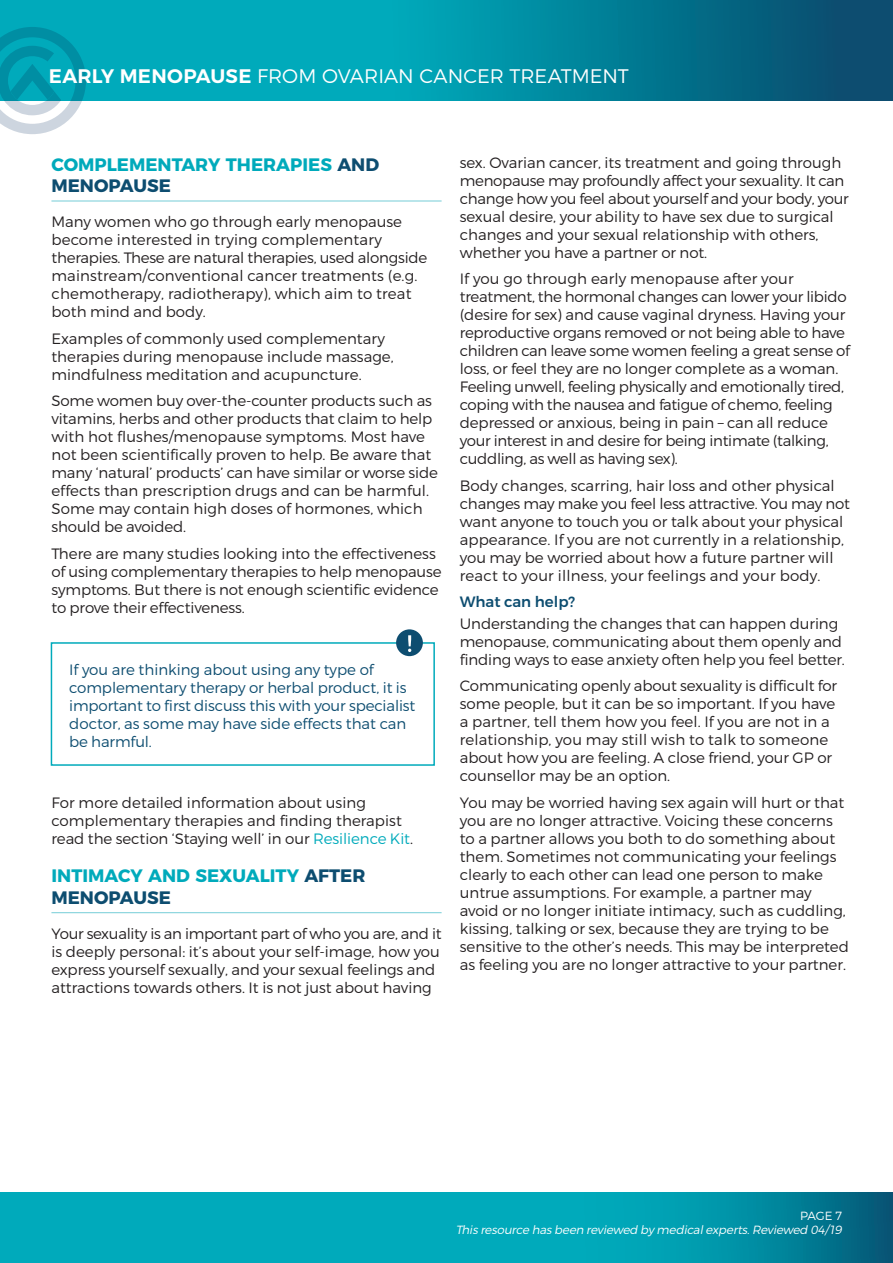
<style>
.page{position:relative;width:893px;height:1263px;background:#fff}
.page>*{position:absolute;margin:0;border:0;box-sizing:border-box;transform-origin:0 0}
.t1{font:300 19.65px "Montserrat";color:#fff}
.Sub_heading_1{font:700 18px/21.6px "Montserrat";color:#0ab}
.Body_OCA{font:300 15px/18px "Montserrat";color:#231f20}
.Body_OCA-2{font:300 15px/18px "Montserrat";letter-spacing:-.02em;color:#231f20}
.Body_OCA-3{font:300 15px/18px "Montserrat";letter-spacing:-.005em;color:#0d4d70}
.Subhead_3{font:500 15px "Montserrat";color:#0d4d70}
.Body_OCA-4{font:italic 300 11.85px "Montserrat";color:#fff}
.t2{font:300 11.85px "Montserrat";color:#fff}
.s1{font-weight:600}
.s2{color:#0d4d70}
.s3{color:#0ab}
</style>
<div class="page">
<div style="left:0;top:0;width:893px;height:101px;background:#0ab"></div>
<div style="left:296px;top:0;width:597px;height:101px;background:linear-gradient(to right,#00b8c6,#09476a)"></div>
<div style="left:0;top:1193px;width:893px;height:70px;background:#0ab"></div>
<svg style="left:677px;top:1193px;width:216px;height:70px"></svg>
<svg style="left:0;top:27px;width:86px;height:107px"></svg>
<hr style="left:51px;top:912px;width:391px;height:1px;background:#74cdd7">
<hr style="left:51px;top:201px;width:391px;height:1px;background:#74cdd7">
<div style="left:51px;top:642px;width:384px;height:124px;border:2px solid #0ab"></div>
<div style="left:396px;top:629px;width:27px;height:27px;background:#0d4d70;border-radius:50%"></div>
<svg style="left:408px;top:635px;width:3px;height:17px"></svg>
<p class="t1" style="left:49px;top:60px;width:581px"><span class="s1">EARLY MENOPAUSE</span> FROM OVARIAN CANCER TREATMENT</p>
<p class="Sub_heading_1" style="left:51px;top:152px;width:329px">COMPLEMENTARY THERAPIES <span class="s2">AND<br>MENOPAUSE</span></p>
<p class="Body_OCA" style="left:51px;top:211px;width:377px">Many women who go through early menopause become interested in trying complementary therapies. These are natural therapies, used alongside mainstream/conventional cancer treatments (e.g. chemotherapy, radiotherapy), which aim to treat both mind and body.</p>
<p class="Body_OCA" style="left:51px;top:328px;width:344px">Examples of commonly used complementary therapies during menopause include massage, mindfulness meditation and acupuncture.</p>
<p class="Body_OCA" style="left:51px;top:391px;width:388px">Some women buy over-the-counter products such as vitamins, herbs and other products that claim to help with hot flushes/menopause symptoms. Most have not been scientifically proven to help. Be aware that many ‘natural’ products’ can have similar or worse side effects than prescription drugs and can be harmful.<br>Some may contain high doses of hormones, which should be avoided.</p>
<p class="Body_OCA" style="left:51px;top:543px;width:392px">There are many studies looking into the effectiveness of using complementary therapies to help menopause symptoms. But there is not enough scientific evidence to prove their effectiveness.</p>
<p class="Body_OCA-3" style="left:69px;top:660px;width:348px">If you are thinking about using any type of complementary therapy or herbal product, it is important to first discuss this with your specialist doctor, as some may have side effects that can be harmful.</p>
<p class="Body_OCA" style="left:51px;top:792px;width:363px">For more detailed information about using complementary therapies and finding therapist read the section ‘Staying well’ in our <span class="s3">Resilience Kit</span>.</p>
<p class="Sub_heading_1" style="left:51px;top:864px;width:315px">INTIMACY AND SEXUALITY <span class="s2">AFTER<br>MENOPAUSE</span></p>
<p class="Body_OCA" style="left:51px;top:923px;width:392px">Your sexuality is an important part of who you are, and it is deeply personal: it’s about your self-image, how you express yourself sexually, and your sexual feelings and attractions towards others. It is not just about having</p>
<p class="Body_OCA" style="left:460px;top:152px;width:390px">sex. Ovarian cancer, its treatment and going through menopause may profoundly affect your sexuality. It can change how you feel about yourself and your body, your sexual desire, your ability to have sex due to surgical changes and your sexual relationship with others, whether you have a partner or not.</p>
<p class="Body_OCA-2" style="left:460px;top:268px;width:392px">If you go through early menopause after your treatment, the hormonal changes can lower your libido (desire for sex) and cause vaginal dryness. Having your reproductive organs removed or not being able to have children can leave some women feeling a great sense of loss, or feel they are no longer complete as a woman.<br>Feeling unwell, feeling physically and emotionally tired, coping with the nausea and fatigue of chemo, feeling depressed or anxious, being in pain – can all reduce your interest in and desire for being intimate (talking, cuddling, as well as having sex).</p>
<p class="Body_OCA" style="left:460px;top:475px;width:392px">Body changes, scarring, hair loss and other physical changes may make you feel less attractive. You may not want anyone to touch you or talk about your physical appearance. If you are not currently in a relationship, you may be worried about how a future partner will react to your illness, your feelings and your body.</p>
<p class="Subhead_3" style="left:460px;top:590px;width:117px">What can help?</p>
<p class="Body_OCA" style="left:460px;top:613px;width:387px">Understanding the changes that can happen during menopause, communicating about them openly and finding ways to ease anxiety often help you feel better.</p>
<p class="Body_OCA" style="left:460px;top:675px;width:379px">Communicating openly about sexuality is difficult for some people, but it can be so important. If you have a partner, tell them how you feel. If you are not in a relationship, you may still wish to talk to someone about how you are feeling. A close friend, your GP or counsellor may be an option.</p>
<p class="Body_OCA" style="left:460px;top:792px;width:391px">You may be worried having sex again will hurt or that you are no longer attractive. Voicing these concerns to a partner allows you both to do something about them. Sometimes not communicating your feelings clearly to each other can lead one person to make untrue assumptions. For example, a partner may avoid or no longer initiate intimacy, such as cuddling, kissing, talking or sex, because they are trying to be sensitive to the other’s needs. This may be interpreted as feeling you are no longer attractive to your partner.</p>
<p class="t2" style="left:800px;top:1206px;width:43px">PAGE 7</p>
<p class="Body_OCA-4" style="left:456px;top:1221px;width:391px">Thisresource hasbeen reviewed by medicalexperts.Reviewed 04/19</p>
</div>
